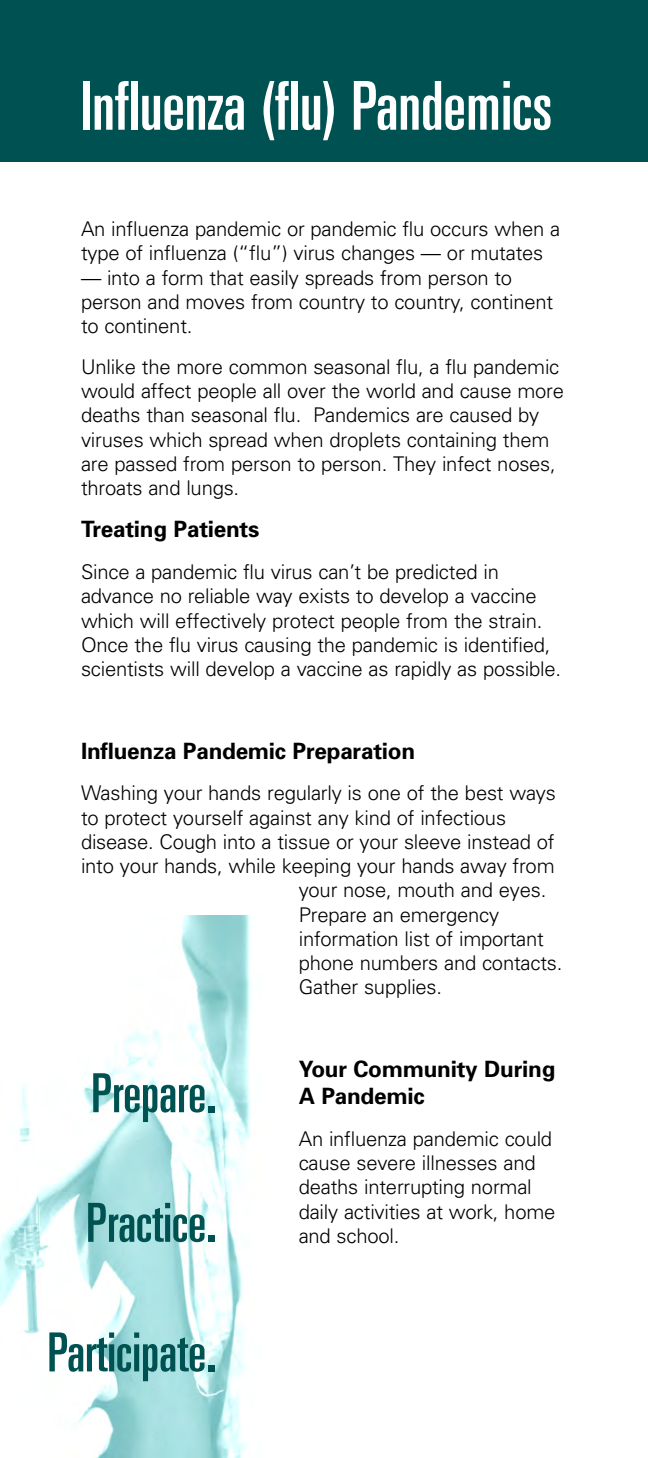
<style>
.page{position:relative;width:648px;height:1458px;background:#fff}
.page>*{position:absolute;margin:0;border:0;box-sizing:border-box;transform-origin:0 0}
.t1{font:ultra-condensed 67.5px "Univers";color:#fff}
.t2{font:ultra-condensed 54px "Univers";color:#005252}
.t3{font:700 22.5px/27px "Univers";letter-spacing:-.01em;color:#000}
.t4{font:300 20.25px/24.3px "Univers";letter-spacing:-.01em;color:#000}
</style>
<div class="page">
<div style="left:0;top:0;width:648px;height:162px;background:#005252"></div>
<img style="left:0;top:915px;width:251px;height:543px">
<h1 class="t1" style="left:81px;top:81px;width:473px">Influenza (flu) Pandemics</h1>
<p class="t4" style="left:81px;top:219px;width:481px">An influenza pandemic or pandemic flu occurs when a type of influenza (“flu”) virus changes — or mutates</p>
<p class="t4" style="left:81px;top:267px;width:474px">— into a form that easily spreads from person to person and moves from country to country, continent to continent.</p>
<p class="t4" style="left:81px;top:356px;width:485px">Unlike the more common seasonal flu, a flu pandemic would affect people all over the world and cause more deaths than seasonal flu. Pandemics are caused by viruses which spread when droplets containing them are passed from person to person. They infect noses, throats and lungs.</p>
<p class="t3" style="left:81px;top:518px;width:180px">Treating Patients</p>
<p class="t4" style="left:81px;top:561px;width:482px">Since a pandemic flu virus can’t be predicted in advance no reliable way exists to develop a vaccine which will effectively protect people from the strain.<br>Once the flu virus causing the pandemic is identified, scientists will develop a vaccine as rapidly as possible.</p>
<p class="t3" style="left:81px;top:739px;width:336px">Influenza Pandemic Preparation</p>
<p class="t4" style="left:81px;top:783px;width:477px">Washing your hands regularly is one of the best ways to protect yourself against any kind of infectious disease. Cough into a tissue or your sleeve instead of into your hands, while keeping your hands away from</p>
<h2 class="t2" style="left:91px;top:1073px;width:126px">Prepare.</h2>
<h2 class="t2" style="left:86px;top:1203px;width:131px">Practice.</h2>
<h2 class="t2" style="left:47px;top:1332px;width:170px">Participate.</h2>
<p class="t4" style="left:299px;top:880px;width:265px">your nose, mouth and eyes.<br>Prepare an emergency information list of important phone numbers and contacts.<br>Gather supplies.</p>
<p class="t3" style="left:299px;top:1058px;width:258px">Your Community During<br>A Pandemic</p>
<p class="t4" style="left:299px;top:1128px;width:258px">An influenza pandemic could cause severe illnesses and deaths interrupting normal daily activities at work, home and school.</p>
</div>
